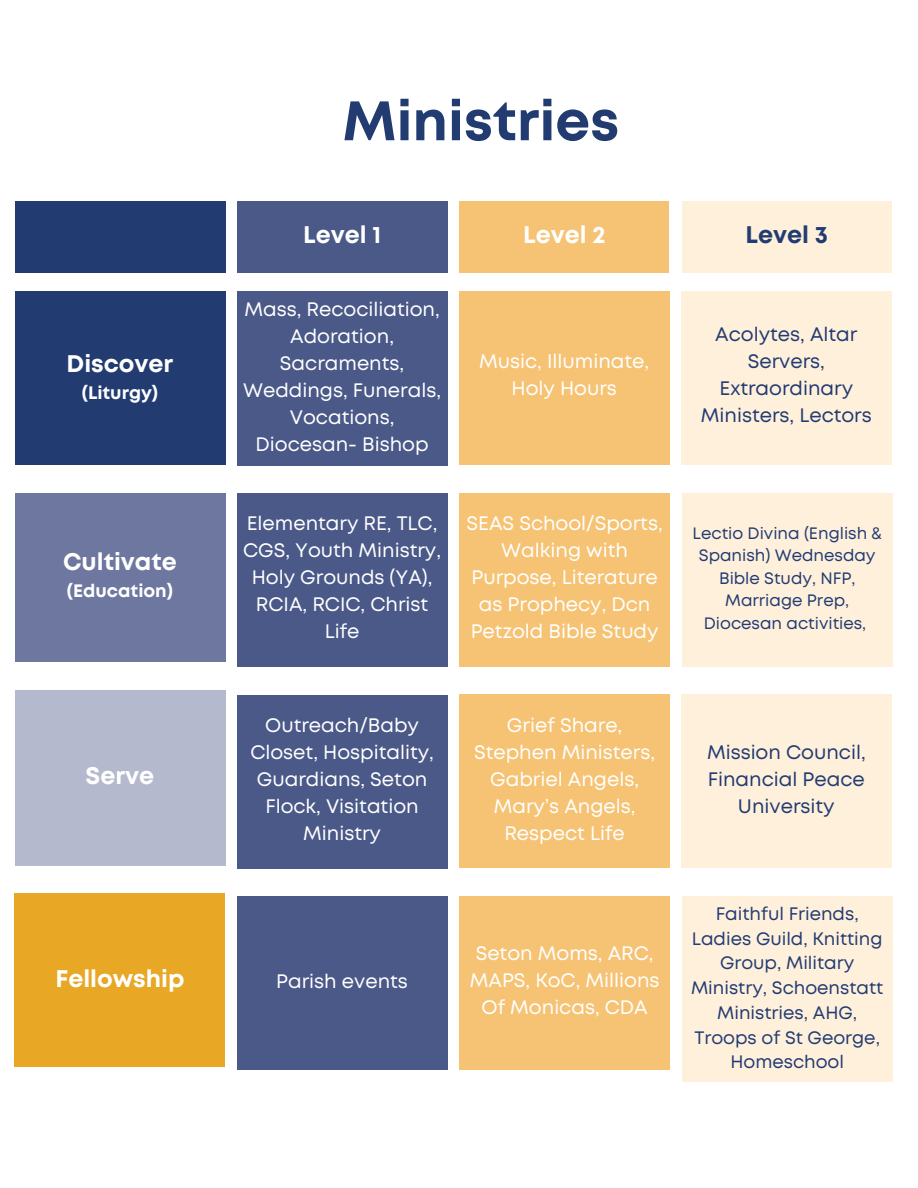
<style>
.page{position:relative;width:918px;height:1188px;background:#fff}
.page>*{position:absolute;margin:0;border:0;box-sizing:border-box;transform-origin:0 0}
.t1{font:700 55.5px "Mont";color:#223c72}
.t2{font:700 24px "Mont";color:#fff}
.t3{font:700 24px "Mont";color:#223c72}
.t4{font:19.5px/27px "Mont";color:#fff;text-align:center}
.t5{font:19.5px/27px "Mont";color:#223c72;text-align:center}
.t6{font:18px/24.8px "Mont";color:#223c72;text-align:center}
.t7{font:700 18px "Mont";color:#fff}
.t8{font:16.5px/22.5px "Mont";color:#223c72;text-align:center}
</style>
<div class="page">
<div style="left:15px;top:202px;width:210px;height:71px;background:#223c72"></div>
<div style="left:15px;top:291px;width:210px;height:173px;background:#223c72"></div>
<div style="left:15px;top:493px;width:210px;height:169px;background:#6e779f"></div>
<div style="left:15px;top:690px;width:210px;height:175px;background:#b5b9ce"></div>
<div style="left:15px;top:894px;width:210px;height:173px;background:#e8a724"></div>
<div style="left:237px;top:202px;width:210px;height:71px;background:#4a5988"></div>
<div style="left:460px;top:202px;width:209px;height:71px;background:#f6c374"></div>
<div style="left:682px;top:202px;width:209px;height:71px;background:#fff0dc"></div>
<div style="left:237px;top:291px;width:210px;height:175px;background:#4a5988"></div>
<div style="left:459px;top:291px;width:210px;height:173px;background:#f6c374"></div>
<div style="left:681px;top:291px;width:210px;height:173px;background:#fff0dc"></div>
<div style="left:237px;top:493px;width:210px;height:173px;background:#4a5988"></div>
<div style="left:237px;top:695px;width:210px;height:173px;background:#4a5988"></div>
<div style="left:237px;top:897px;width:210px;height:173px;background:#4a5988"></div>
<div style="left:460px;top:493px;width:210px;height:173px;background:#f6c374"></div>
<div style="left:682px;top:493px;width:210px;height:173px;background:#fff0dc"></div>
<div style="left:460px;top:695px;width:210px;height:173px;background:#f6c374"></div>
<div style="left:460px;top:896px;width:210px;height:174px;background:#f6c374"></div>
<div style="left:681px;top:695px;width:210px;height:173px;background:#fff0dc"></div>
<div style="left:682px;top:896px;width:210px;height:186px;background:#fff0dc"></div>
<h3 class="t2" style="left:67px;top:354px;width:108px">Discover</h3>
<h3 class="t7" style="left:82px;top:386px;width:78px">(Liturgy)</h3>
<h3 class="t2" style="left:63px;top:553px;width:115px">Cultivate</h3>
<h3 class="t7" style="left:67px;top:584px;width:108px">(Education)</h3>
<h2 class="t2" style="left:86px;top:767px;width:70px">Serve</h2>
<h2 class="t2" style="left:56px;top:970px;width:130px">Fellowship</h2>
<h1 class="t1" style="left:342px;top:100px;width:278px">Ministries</h1>
<h2 class="t2" style="left:303px;top:226px;width:79px">Level 1</h2>
<h4 class="t2" style="left:523px;top:226px;width:84px">Level 2</h4>
<h4 class="t3" style="left:746px;top:226px;width:84px">Level 3</h4>
<h4 class="t4" style="left:243px;top:297px;width:199px">Mass, Recociliation,<br>Adoration,<br>Sacraments,<br>Weddings, Funerals,<br>Vocations,<br>Diocesan- Bishop</h4>
<h4 class="t4" style="left:243px;top:511px;width:199px">Elementary RE, TLC,<br>CGS, Youth Ministry,<br>Holy Grounds (YA),<br>RCIA, RCIC, Christ<br>Life</h4>
<h4 class="t4" style="left:479px;top:350px;width:171px">Music, Illuminate,<br>Holy Hours</h4>
<h2 class="t5" style="left:701px;top:323px;width:173px">Acolytes, Altar<br>Servers,<br>Extraordinary<br>Ministers, Lectors</h2>
<h4 class="t4" style="left:467px;top:511px;width:198px">SEAS School/Sports,<br>Walking with<br>Purpose, Literature as Prophecy, Dcn<br>Petzold Bible Study</h4>
<h2 class="t8" style="left:693px;top:523px;width:191px">Lectio Divina (English &amp;<br>Spanish) Wednesday<br>Bible Study, NFP,<br>Marriage Prep,<br>Diocesan activities,</h2>
<h4 class="t4" style="left:250px;top:713px;width:185px">Outreach/Baby<br>Closet, Hospitality,<br>Guardians, Seton<br>Flock, Visitation<br>Ministry</h4>
<h4 class="t4" style="left:276px;top:969px;width:133px">Parish events</h4>
<h4 class="t4" style="left:474px;top:713px;width:183px">Grief Share,<br>Stephen Ministers,<br>Gabriel Angels,<br>Mary’s Angels,<br>Respect Life</h4>
<p class="t4" style="left:470px;top:941px;width:191px">Seton Moms, ARC,<br>MAPS, KoC, Millions<br>Of Monicas, CDA</p>
<h4 class="t5" style="left:707px;top:740px;width:160px">Mission Council,<br>Financial Peace<br>University</h4>
<h4 class="t6" style="left:691px;top:903px;width:194px">Faithful Friends,<br>Ladies Guild, Knitting<br>Group, Military<br>Ministry, Schoenstatt<br>Ministries, AHG,<br>Troops of St George,<br>Homeschool</h4>
</div>
